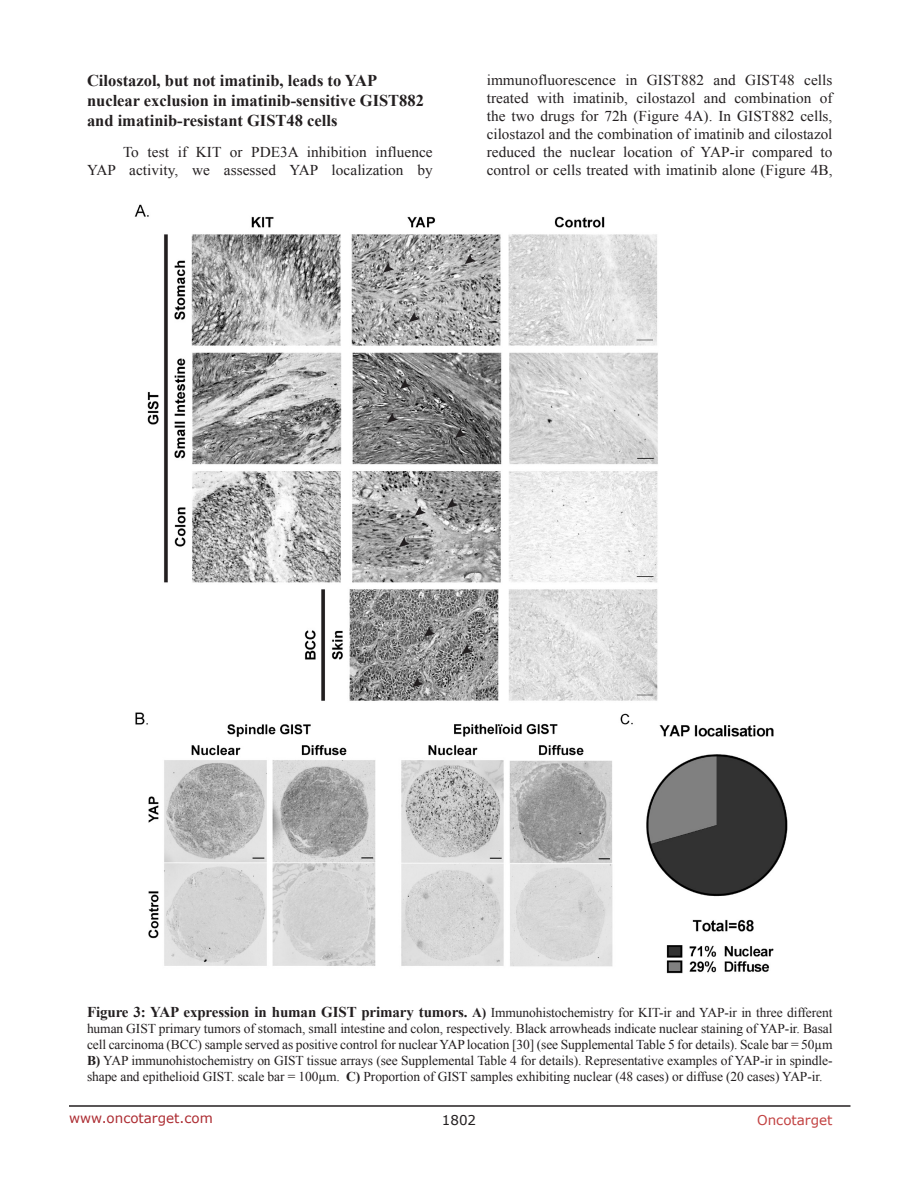
<style>
.page{position:relative;width:918px;height:1188px;background:#fff}
.page>*{position:absolute;margin:0;border:0;box-sizing:border-box;transform-origin:0 0}
.SubHeading{font:700 16.5px/19.8px "Times New Roman";color:#231f20}
.BodyText{font:15px/18px "Times New Roman";letter-spacing:.005em;color:#231f20;text-align:right}
.figuretext{font:13.5px/16.2px "Times New Roman";letter-spacing:-.01em;color:#231f20;text-align:justify}
.t1{font:13.5px "Verdana";color:#ac2b31}
.t2{font:13.5px "Verdana";color:#c24141}
.t3{font:13.5px "Verdana";color:#231f20}
.s1{font-weight:700;font-size:15px}
.s2{font-weight:700}
</style>
<div class="page">
<hr style="left:69px;top:1105px;width:781px;height:2px;background:#231f20">
<img style="left:134px;top:204px;width:654px;height:770px">
<p class="SubHeading" style="left:87px;top:70px;width:339px">Cilostazol, but not imatinib, leads to YAP nuclear exclusion in imatinib-sensitive GIST882 and imatinib-resistant GIST48 cells</p>
<p class="BodyText" style="left:87px;top:143px;width:347px">To test if KIT or PDE3A inhibition influence<br>YAP activity, we assessed YAP localization by</p>
<p class="BodyText" style="left:487px;top:71px;width:347px;text-align:justify">immunofluorescence in GIST882 and GIST48 cells treated with imatinib, cilostazol and combination of the two drugs for 72h (Figure 4A). In GIST882 cells, cilostazol and the combination of imatinib and cilostazol reduced the nuclear location of YAP-ir compared to control or cells treated with imatinib alone (Figure 4B,</p>
<p class="figuretext" style="left:87px;top:1004px;width:747px"><span class="s1">Figure 3: YAP expression in human GIST primary tumors.</span> <span class="s2">A)</span> Immunohistochemistry for KIT-ir and YAP-ir in three different human GIST primary tumors of stomach, small intestine and colon, respectively. Black arrowheads indicate nuclear staining of YAP-ir. Basal cell carcinoma (BCC) sample served as positive control for nuclear YAP location [30] (see Supplemental Table 5 for details). Scale bar = 50µm <span class="s2">B)</span> YAP immunohistochemistry on GIST tissue arrays (see Supplemental Table 4 for details). Representative examples of YAP-ir in spindle&shy;shape and epithelioid GIST. scale bar = 100µm. <span class="s2">C)</span> Proportion of GIST samples exhibiting nuclear (48 cases) or diffuse (20 cases) YAP-ir.</p>
<p class="t1" style="left:69px;top:1109px;width:145px">www.oncotarget.com</p>
<p class="t3" style="left:442px;top:1111px;width:36px">1802</p>
<p class="t2" style="left:757px;top:1111px;width:77px">Oncotarget</p>
</div>
